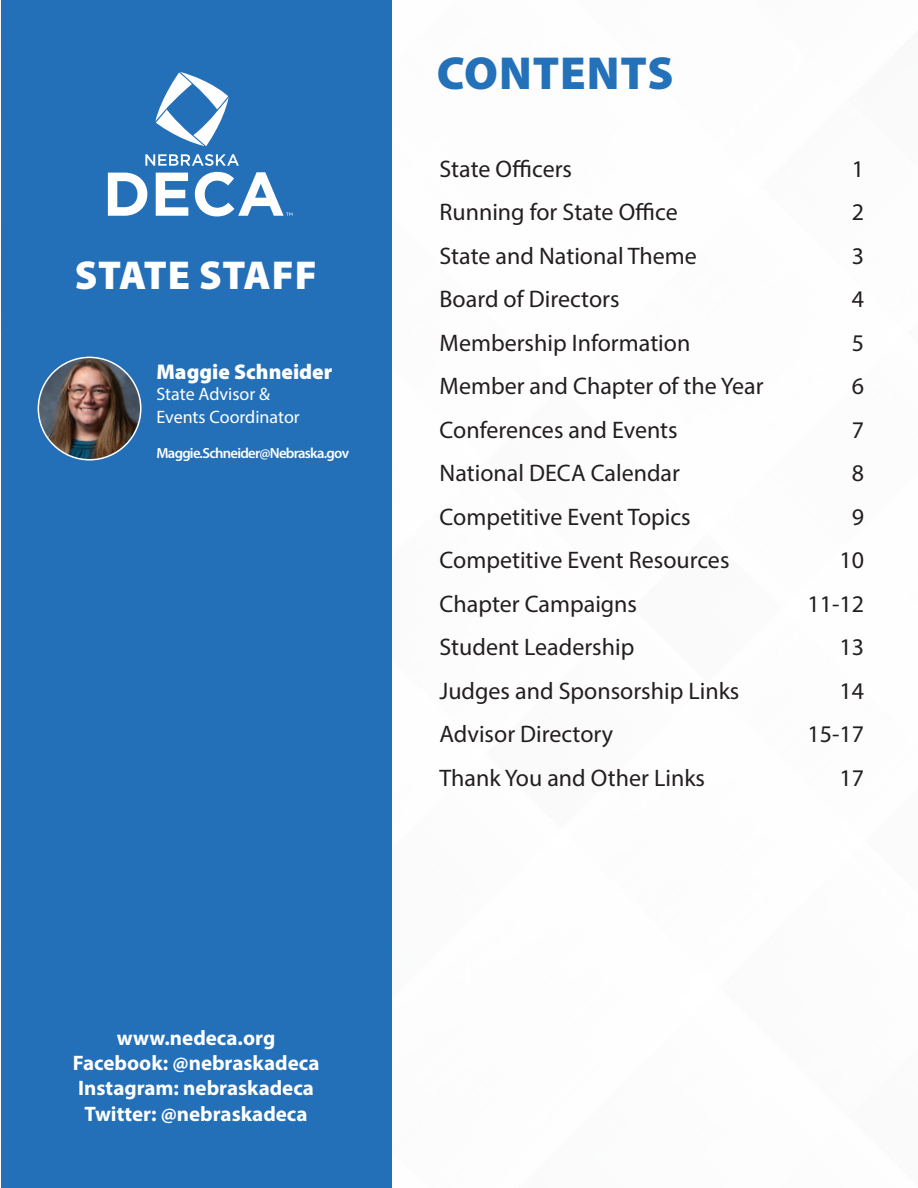
<style>
.page{position:relative;width:918px;height:1188px;background:#fff}
.page>*{position:absolute;margin:0;border:0;box-sizing:border-box;transform-origin:0 0}
.t1{font:900 46.5px "Myriad Pro";letter-spacing:.02em;color:#2371b9}
.t2{font:900 40.5px "Myriad Pro";letter-spacing:.02em;color:#fff}
.t3{font:24px "Myriad Pro";color:#231f20}
.t4{font:900 21.3px "Myriad Pro";color:#fff}
.t5{font:700 21px "Myriad Pro";color:#fff}
.t6{font:18px "Myriad Pro";color:#fff}
.t7{font:600 14.7px "Myriad Pro";letter-spacing:-.05em;color:#fff}
</style>
<div class="page">
<div style="left:1px;top:0;width:391px;height:1188px;background:#2370b9"></div>
<svg style="left:155px;top:72px;width:74px;height:74px"></svg>
<svg style="left:145px;top:154px;width:94px;height:12px"></svg>
<svg style="left:108px;top:172px;width:184px;height:44px"></svg>
<img style="left:38px;top:357px;width:103px;height:103px;border-radius:51px">
<div style="left:38px;top:357px;width:104px;height:104px;border:2px solid #fff;border-radius:50%"></div>
<p class="t2" style="left:75px;top:249px;width:244px">STATE STAFF</p>
<p class="t4" style="left:157px;top:357px;width:177px">Maggie Schneider</p>
<p class="t6" style="left:157px;top:383px;width:115px">State Advisor &amp;</p>
<p class="t6" style="left:157px;top:405px;width:145px">Events Coordinator</p>
<p class="t7" style="left:157px;top:443px;width:194px">Maggie.Schneider@Nebraska.gov</p>
<p class="t1" style="left:437px;top:42px;width:238px">CONTENTS</p>
<p class="t3" style="left:440px;top:154px;width:134px">State Officers</p>
<p class="t3" style="left:852px;top:154px;width:14px">1</p>
<p class="t3" style="left:440px;top:197px;width:240px">Running for State Office</p>
<p class="t3" style="left:852px;top:197px;width:14px">2</p>
<p class="t3" style="left:440px;top:241px;width:259px">State and National Theme</p>
<p class="t3" style="left:852px;top:241px;width:14px">3</p>
<p class="t3" style="left:440px;top:284px;width:181px">Board of Directors</p>
<p class="t3" style="left:852px;top:284px;width:14px">4</p>
<p class="t3" style="left:440px;top:328px;width:252px">Membership Information</p>
<p class="t3" style="left:852px;top:328px;width:14px">5</p>
<p class="t3" style="left:440px;top:371px;width:325px">Member and Chapter of the Year</p>
<p class="t3" style="left:852px;top:371px;width:14px">6</p>
<p class="t3" style="left:440px;top:415px;width:240px">Conferences and Events</p>
<p class="t3" style="left:852px;top:415px;width:14px">7</p>
<p class="t3" style="left:440px;top:458px;width:242px">National DECA Calendar</p>
<p class="t3" style="left:852px;top:458px;width:14px">8</p>
<p class="t3" style="left:440px;top:502px;width:253px">Competitive Event Topics</p>
<p class="t3" style="left:852px;top:502px;width:14px">9</p>
<p class="t3" style="left:440px;top:545px;width:291px">Competitive Event Resources</p>
<p class="t3" style="left:839px;top:545px;width:26px">10</p>
<p class="t3" style="left:440px;top:589px;width:199px">Chapter Campaigns</p>
<p class="t3" style="left:807px;top:589px;width:58px">11-12</p>
<p class="t3" style="left:440px;top:632px;width:196px">Student Leadership</p>
<p class="t3" style="left:839px;top:632px;width:26px">13</p>
<p class="t3" style="left:440px;top:676px;width:301px">Judges and Sponsorship Links</p>
<p class="t3" style="left:839px;top:676px;width:26px">14</p>
<p class="t3" style="left:440px;top:719px;width:175px">Advisor Directory</p>
<p class="t3" style="left:807px;top:719px;width:58px">15-17</p>
<p class="t3" style="left:440px;top:763px;width:267px">Thank You and Other Links</p>
<p class="t3" style="left:839px;top:763px;width:26px">17</p>
<p class="t5" style="left:117px;top:1024px;width:160px">www.nedeca.org</p>
<p class="t5" style="left:73px;top:1049px;width:248px">Facebook: @nebraskadeca</p>
<p class="t5" style="left:78px;top:1075px;width:237px">Instagram: nebraskadeca</p>
<p class="t5" style="left:85px;top:1100px;width:224px">Twitter: @nebraskadeca</p>
</div>
